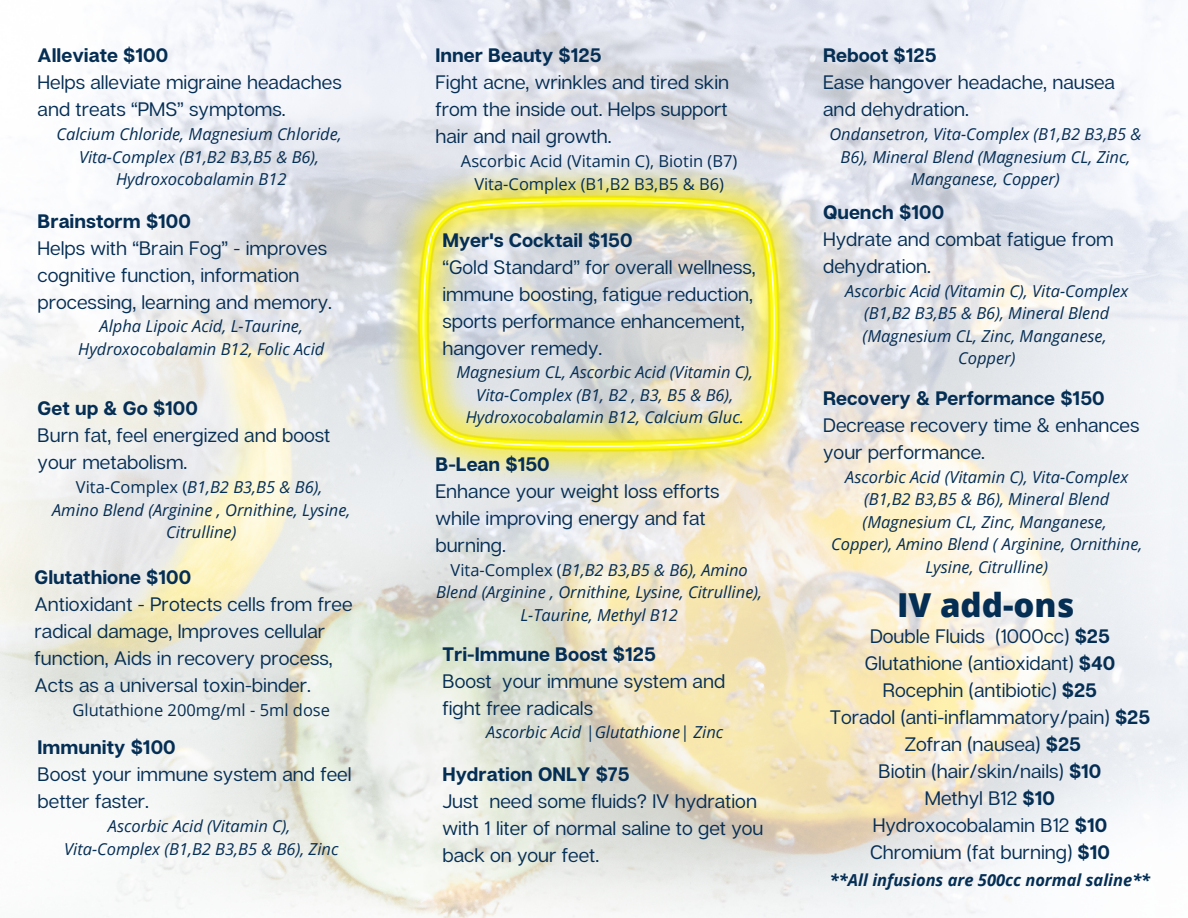
<style>
.page{position:relative;width:1188px;height:918px;background:#fff}
.page>*{position:absolute;margin:0;border:0;box-sizing:border-box;transform-origin:0 0}
.t1{font:800 33px "Open Sans";color:#052e54}
.t2{font:19.5px/27px "Articulat CF";color:#052e54}
.t3{font:700 19.5px "Articulat CF";color:#052e54}
.t4{font:italic 16.5px/22.5px "Open Sans";color:#052e54;text-align:center}
.t5{font:16.5px "Open Sans";color:#052e54}
.t6{font:italic 700 16.5px "Open Sans";color:#052e54}
.s1{font-style:normal}
.s2{font-weight:700}
</style>
<div class="page">
<img style="left:0;top:0;width:1188px;height:918px">
<img style="left:382px;top:161px;width:435px;height:324px">
<p class="t3" style="left:38px;top:43px;width:132px">Alleviate $100</p>
<p class="t2" style="left:38px;top:69px;width:306px">Helps alleviate migraine headaches and treats “PMS” symptoms.</p>
<p class="t4" style="left:56px;top:122px;width:287px">Calcium Chloride, Magnesium Chloride,</p>
<p class="t4" style="left:79px;top:145px;width:242px">Vita-Complex (B1,B2 B3,B5 &amp; B6),</p>
<p class="t4" style="left:116px;top:167px;width:172px">Hydroxocobalamin B12</p>
<p class="t3" style="left:38px;top:209px;width:155px">Brainstorm $100</p>
<p class="t2" style="left:38px;top:234px;width:296px">Helps with “Brain Fog” - improves cognitive function, information processing, learning and memory.</p>
<p class="t4" style="left:78px;top:315px;width:248px">Alpha Lipoic Acid, L-Taurine,<br>Hydroxocobalamin B12, Folic Acid</p>
<p class="t3" style="left:38px;top:396px;width:162px">Get up &amp; Go $100</p>
<p class="t2" style="left:38px;top:421px;width:294px">Burn fat, feel energized and boost your metabolism.</p>
<p class="t4" style="left:76px;top:475px;width:248px"><span class="s1">Vita-Complex (</span>B1,B2 B3,B5 &amp; B6),</p>
<p class="t4" style="left:52px;top:498px;width:300px">Amino Blend (Arginine , Ornithine, Lysine,<br>Citrulline)</p>
<p class="t3" style="left:35px;top:565px;width:158px">Glutathione $100</p>
<p class="t2" style="left:35px;top:590px;width:320px">Antioxidant - Protects cells from free radical damage, Improves cellular function, Aids in recovery process, Acts as a universal toxin-binder.</p>
<p class="t5" style="left:73px;top:698px;width:259px">Glutathione 200mg/ml - 5ml dose</p>
<p class="t3" style="left:38px;top:735px;width:140px">Immunity $100</p>
<p class="t2" style="left:38px;top:761px;width:315px">Boost your immune system and feel better faster.</p>
<p class="t4" style="left:108px;top:814px;width:184px">Ascorbic Acid (Vitamin C),</p>
<p class="t4" style="left:64px;top:837px;width:276px">Vita-Complex (B1,B2 B3,B5 &amp; B6), Zinc</p>
<p class="t3" style="left:435px;top:43px;width:167px">Inner Beauty $125</p>
<p class="t2" style="left:435px;top:69px;width:295px;text-align:justify">Fight acne, wrinkles and tired skin from the inside out. Helps support hair and nail growth.</p>
<p class="t5" style="left:461px;top:149px;width:278px">Ascorbic Acid (Vitamin C), Biotin (B7)</p>
<p class="t5" style="left:474px;top:172px;width:251px">Vita-Complex (B1,B2 B3,B5 &amp; B6)</p>
<p class="t3" style="left:443px;top:228px;width:192px">Myer's Cocktail $150</p>
<p class="t2" style="left:443px;top:253px;width:315px">“Gold Standard” for overall wellness, immune boosting, fatigue reduction, sports performance enhancement, hangover remedy.</p>
<p class="t4" style="left:456px;top:361px;width:298px">Magnesium CL, Ascorbic Acid (Vitamin C),<br>Vita-Complex (B1, B2 , B3, B5 &amp; B6),<br>Hydroxocobalamin B12, Calcium Gluc.</p>
<p class="t3" style="left:435px;top:452px;width:116px">B-Lean $150</p>
<p class="t2" style="left:435px;top:477px;width:286px">Enhance your weight loss efforts while improving energy and fat burning.</p>
<p class="t4" style="left:436px;top:558px;width:327px"><span class="s1">Vita-Complex (</span>B1,B2 B3,B5 &amp; B6), Amino<br>Blend (Arginine , Ornithine, Lysine, Citrulline),<br>L-Taurine, Methyl B12</p>
<p class="t3" style="left:443px;top:642px;width:215px">Tri-Immune Boost $125</p>
<p class="t2" style="left:443px;top:667px;width:284px">Boost your immune system and fight free radicals</p>
<p class="t4" style="left:486px;top:721px;width:239px">Ascorbic Acid |Glutathione| Zinc</p>
<p class="t3" style="left:443px;top:762px;width:189px">Hydration ONLY $75</p>
<p class="t2" style="left:443px;top:787px;width:322px">Just need some fluids? IV hydration with 1 liter of normal saline to get you back on your feet.</p>
<p class="t3" style="left:823px;top:43px;width:115px">Reboot $125</p>
<p class="t2" style="left:823px;top:69px;width:293px">Ease hangover headache, nausea and dehydration.</p>
<p class="t4" style="left:829px;top:122px;width:314px">Ondansetron, Vita-Complex (B1,B2 B3,B5 &amp;<br>B6), Mineral Blend (Magnesium CL, Zinc,<br>Manganese, Copper)</p>
<p class="t3" style="left:823px;top:200px;width:122px">Quench $100</p>
<p class="t2" style="left:823px;top:225px;width:292px">Hydrate and combat fatigue from dehydration.</p>
<p class="t4" style="left:845px;top:279px;width:284px">Ascorbic Acid (Vitamin C), Vita-Complex (B1,B2 B3,B5 &amp; B6), Mineral Blend (Magnesium CL, Zinc, Manganese,</p>
<p class="t4" style="left:958px;top:347px;width:59px">Copper)</p>
<p class="t2" style="left:823px;top:384px;width:318px"><span class="s2">Recovery &amp; Performance $150<br></span>Decrease recovery time &amp; enhances your performance.</p>
<p class="t4" style="left:845px;top:465px;width:284px">Ascorbic Acid (Vitamin C), Vita-Complex (B1,B2 B3,B5 &amp; B6), Mineral Blend (Magnesium CL, Zinc, Manganese,</p>
<p class="t4" style="left:831px;top:533px;width:313px">Copper), Amino Blend ( Arginine, Ornithine,<br>Lysine, Citrulline)</p>
<p class="t1" style="left:897px;top:582px;width:179px">IV add-ons</p>
<p class="t2" style="left:870px;top:623px;width:241px">Double Fluids (1000cc) <span class="s2">$25</span></p>
<p class="t2" style="left:865px;top:650px;width:252px">Glutathione (antioxidant) <span class="s2">$40</span></p>
<p class="t2" style="left:883px;top:677px;width:216px">Rocephin (antibiotic) <span class="s2">$25</span></p>
<p class="t2" style="left:830px;top:704px;width:322px">Toradol (anti-inflammatory/pain) <span class="s2">$25</span></p>
<p class="t2" style="left:904px;top:731px;width:178px">Zofran (nausea) <span class="s2">$25</span></p>
<p class="t2" style="left:879px;top:758px;width:224px">Biotin (hair/skin/nails) <span class="s2">$10</span></p>
<p class="t2" style="left:925px;top:785px;width:132px">Methyl B12 <span class="s2">$10</span></p>
<p class="t2" style="left:873px;top:812px;width:236px">Hydroxocobalamin B12 <span class="s2">$10</span></p>
<p class="t2" style="left:870px;top:839px;width:241px">Chromium (fat burning) <span class="s2">$10</span></p>
<p class="t6" style="left:830px;top:868px;width:322px">**All infusions are 500cc normal saline**</p>
</div>
